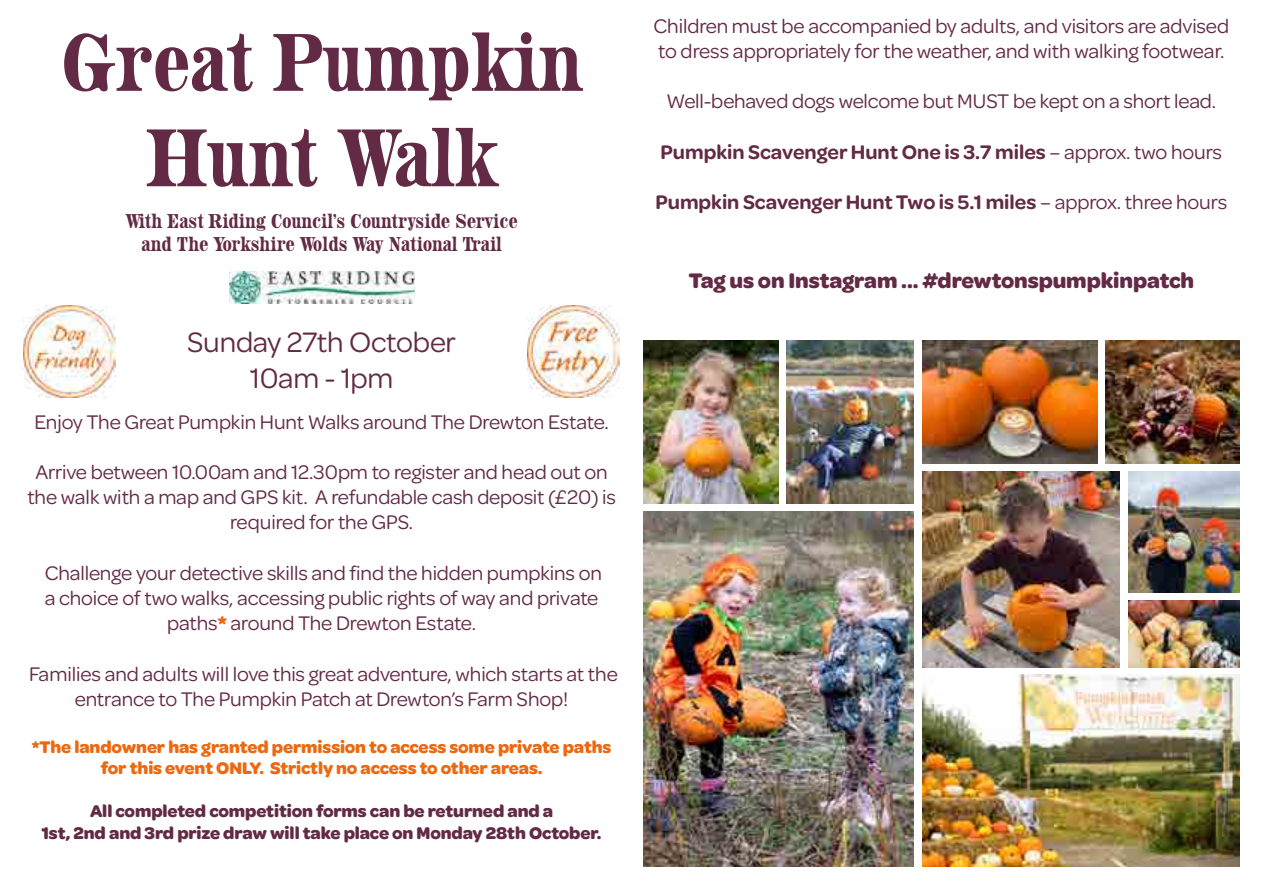
<style>
.page{position:relative;width:1263px;height:893px;background:#fff}
.page>*{position:absolute;margin:0;border:0;box-sizing:border-box;transform-origin:0 0}
.t1{font:condensed 79.5px/95.4px "HWT Aetna";letter-spacing:-.005em;color:#632a46;text-align:center}
.t2{font:30px/36px "Omnes VF";letter-spacing:-.01em;color:#632a46;text-align:center}
.t3{font:22.5px "Omnes VF";letter-spacing:-.005em;color:#632a46}
.t4{font:21px/25.2px "Omnes VF";letter-spacing:-.005em;color:#632a46;text-align:center}
.t5{font:600 21px "Omnes";color:#632a46}
.t6{font:condensed 19.5px/23.4px "HWT Aetna";letter-spacing:-.005em;color:#632a46;text-align:center}
.t7{font:18px/21.6px "Omnes VF";letter-spacing:-.01em;color:#eb6911;text-align:center}
.t8{font:18px/21.6px "Omnes VF";letter-spacing:-.01em;color:#632a46;text-align:center}
.s1{color:#eb6911}
.s2{font-family:"Omnes VF";font-weight:400}
</style>
<div class="page">
<img style="left:229px;top:271px;width:185px;height:32px">
<img style="left:643px;top:340px;width:135px;height:163px">
<img style="left:643px;top:512px;width:271px;height:355px">
<img style="left:923px;top:340px;width:174px;height:123px">
<img style="left:1105px;top:340px;width:134px;height:123px">
<img style="left:923px;top:472px;width:197px;height:196px">
<img style="left:1128px;top:472px;width:111px;height:120px">
<img style="left:1128px;top:601px;width:111px;height:67px">
<img style="left:923px;top:675px;width:316px;height:192px">
<img style="left:787px;top:340px;width:127px;height:163px">
<img style="left:528px;top:306px;width:92px;height:92px">
<img style="left:24px;top:306px;width:92px;height:92px">
<h1 class="t1" style="left:60px;top:15px;width:524px">Great Pumpkin<br>Hunt Walk</h1>
<p class="t6" style="left:125px;top:209px;width:394px">With East Riding Council’s Countryside Service and The Yorkshire Wolds Way National Trail</p>
<h2 class="t2" style="left:187px;top:322px;width:270px">Sunday 27th October<br>10am - 1pm</h2>
<p class="t4" style="left:35px;top:408px;width:576px">Enjoy The Great Pumpkin Hunt Walks around The Drewton Estate.</p>
<p class="t4" style="left:27px;top:458px;width:590px">Arrive between 10.00am and 12.30pm to register and head out on the walk with a map and GPS kit. A refundable cash deposit (£20) is required for the GPS.</p>
<p class="t4" style="left:45px;top:559px;width:559px">Challenge your detective skills and find the hidden pumpkins on a choice of two walks, accessing public rights of way and private paths<span class="s1">*</span> around The Drewton Estate.</p>
<p class="t4" style="left:29px;top:660px;width:590px">Families and adults will love this great adventure, which starts at the entrance to The Pumpkin Patch at Drewton’s Farm Shop!</p>
<p class="t7" style="left:32px;top:735px;width:581px">*The landowner has granted permission to access some private paths for this event ONLY. Strictly no access to other areas.</p>
<p class="t8" style="left:42px;top:799px;width:561px">All completed competition forms can be returned and a<br>1st, 2nd and 3rd prize draw will take place on Monday 28th October.</p>
<p class="t4" style="left:654px;top:12px;width:577px;text-align:left">Children must be accompanied by adults, and visitors are advised to dress appropriately for the weather, and with walking footwear.</p>
<p class="t4" style="left:667px;top:88px;width:551px">Well-behaved dogs welcome but MUST be kept on a short lead.</p>
<p class="t5" style="left:661px;top:137px;width:563px">Pumpkin Scavenger Hunt One is 3.7 miles <span class="s2">– approx. two hours</span></p>
<p class="t5" style="left:655px;top:188px;width:573px">Pumpkin Scavenger Hunt Two is 5.1 miles <span class="s2">– approx. three hours</span></p>
<p class="t3" style="left:689px;top:266px;width:507px">Tag us on Instagram ... #drewtonspumpkinpatch</p>
</div>
